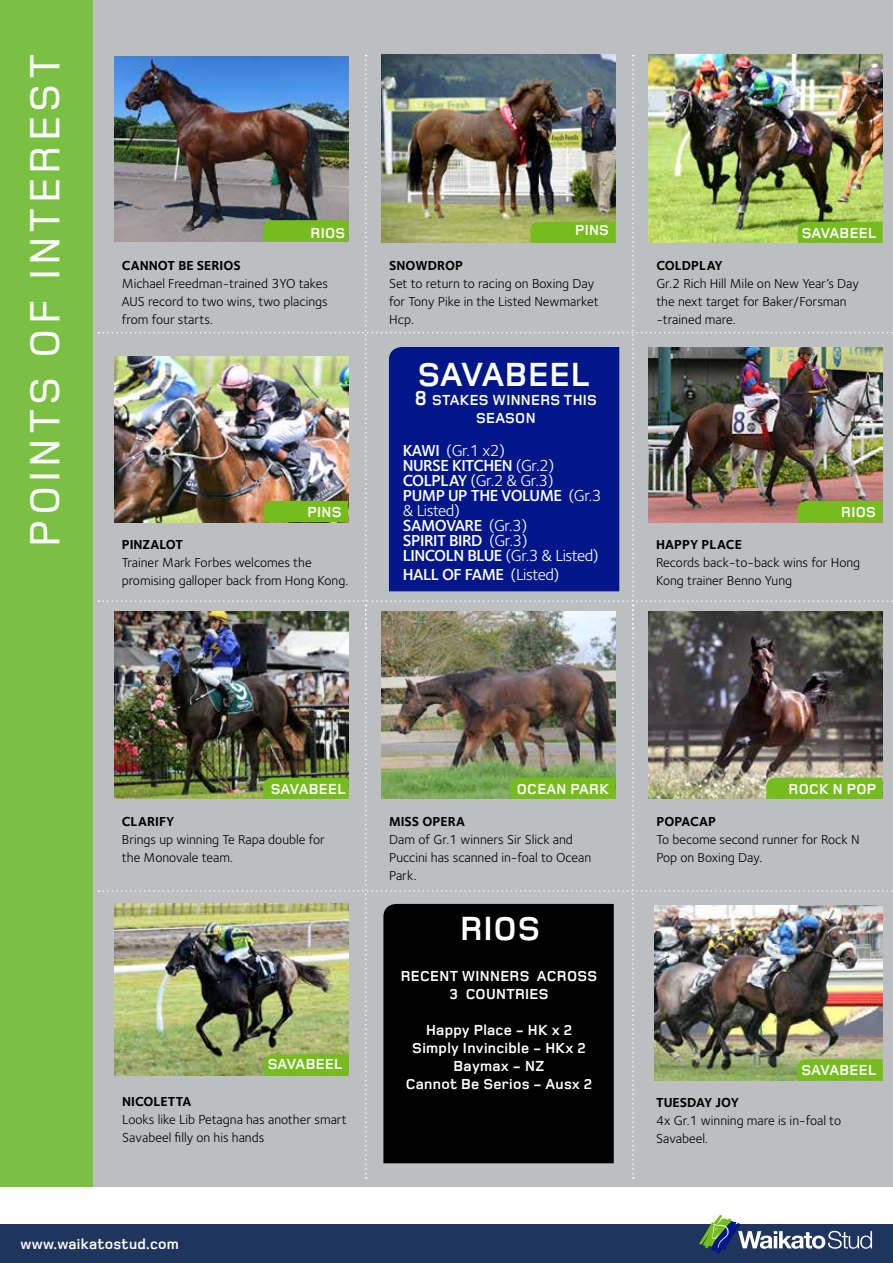
<style>
.page{position:relative;width:893px;height:1263px;background:#fff}
.page>*{position:absolute;margin:0;border:0;box-sizing:border-box;transform-origin:0 0}
.t1{font:500 43.5px "Foundry Monoline";letter-spacing:.095em;color:#fff}
.t2{font:700 34.5px "Foundry Monoline";letter-spacing:.02em;color:#fff}
.t3{font:600 16.5px/15px "Foundry Sterling";letter-spacing:-.03em;color:#fff}
.t4{font:700 15px/18px "Foundry Monoline";letter-spacing:.02em;color:#fff;text-align:center}
.t5{font:13.5px/18px "Foundry Sterling";color:#000}
.t6{font:700 13.5px "Foundry Sterling";color:#000}
.s1{font-size:21px}
.s2{font-weight:400}
</style>
<div class="page">
<div style="left:0;top:1224px;width:893px;height:39px;background:#1f355e"></div>
<svg style="left:699px;top:1215px;width:173px;height:39px"></svg>
<div style="left:92px;top:0;width:801px;height:1187px;background:#bcbec0"></div>
<div style="left:0;top:0;width:92px;height:1187px;background:#7ac143"></div>
<img style="left:99px;top:55px;width:794px;height:1124px">
<div style="left:383px;top:904px;width:231px;height:259px;background:#000"></div>
<h1 class="t1" style="left:22px;top:547px;width:493px;rotate:-90deg">POINTS OF INTEREST</h1>
<p class="t4" style="left:311px;top:224px;width:36px">RIOS</p>
<p class="t4" style="left:575px;top:221px;width:35px">PINS</p>
<p class="t4" style="left:802px;top:224px;width:76px">SAVABEEL</p>
<p class="t6" style="left:122px;top:257px;width:120px">CANNOT BE SERIOS</p>
<p class="t5" style="left:122px;top:274px;width:208px;text-align:justify">Michael Freedman-trained 3YO takes AUS record to two wins, two placings from four starts.</p>
<p class="t6" style="left:389px;top:257px;width:76px">SNOWDROP</p>
<p class="t5" style="left:389px;top:274px;width:211px">Set to return to racing on Boxing Day for Tony Pike in the Listed Newmarket<br>Hcp.</p>
<p class="t6" style="left:656px;top:257px;width:68px">COLDPLAY</p>
<p class="t5" style="left:656px;top:274px;width:204px">Gr.2 Rich Hill Mile on New Year’s Day the next target for Baker/Forsman -trained mare.</p>
<h2 class="t2" style="left:418px;top:356px;width:173px">SAVABEEL</h2>
<p class="t4" style="left:308px;top:503px;width:35px">PINS</p>
<p class="t6" style="left:122px;top:536px;width:63px">PINZALOT</p>
<p class="t5" style="left:122px;top:554px;width:228px">Trainer Mark Forbes welcomes the promising galloper back from Hong Kong.</p>
<p class="t4" style="left:415px;top:392px;width:184px"><span class="s1">8</span> STAKES WINNERS THIS<br>SEASON</p>
<p class="t3" style="left:403px;top:444px;width:200px">KAWI <span class="s2">(Gr.1 x2)<br></span>NURSE KITCHEN <span class="s2">(Gr.2)<br></span>COLPLAY <span class="s2">(Gr.2 &amp; Gr.3)<br></span>PUMP UP THE VOLUME <span class="s2">(Gr.3 &amp; Listed)<br></span>SAMOVARE <span class="s2">(Gr.3)<br></span>SPIRIT BIRD <span class="s2">(Gr.3)<br></span>LINCOLN BLUE <span class="s2">(Gr.3 &amp; Listed)</span></p>
<p class="t3" style="left:403px;top:567px;width:158px">HALL OF FAME <span class="s2">(Listed)</span></p>
<p class="t4" style="left:841px;top:503px;width:36px">RIOS</p>
<p class="t6" style="left:656px;top:536px;width:87px">HAPPY PLACE</p>
<p class="t5" style="left:656px;top:554px;width:206px">Records back-to-back wins for Hong<br>Kong trainer Benno Yung</p>
<p class="t4" style="left:271px;top:780px;width:76px">SAVABEEL</p>
<p class="t6" style="left:122px;top:813px;width:54px">CLARIFY</p>
<p class="t5" style="left:122px;top:830px;width:204px">Brings up winning Te Rapa double for the Monovale team.</p>
<p class="t4" style="left:268px;top:1055px;width:76px">SAVABEEL</p>
<p class="t6" style="left:122px;top:1093px;width:71px">NICOLETTA</p>
<p class="t5" style="left:122px;top:1111px;width:226px">Looks like Lib Petagna has another smart<br>Savabeel filly on his hands</p>
<p class="t4" style="left:20px;top:1235px;width:160px">www.waikatostud.com</p>
<p class="t4" style="left:517px;top:780px;width:94px">OCEAN PARK</p>
<p class="t6" style="left:389px;top:813px;width:77px">MISS OPERA</p>
<p class="t5" style="left:389px;top:830px;width:203px">Dam of Gr.1 winners Sir Slick and<br>Puccini has scanned in-foal to Ocean<br>Park.</p>
<h2 class="t2" style="left:460px;top:910px;width:81px">RIOS</h2>
<p class="t4" style="left:401px;top:967px;width:198px">RECENT WINNERS ACROSS<br>3 COUNTRIES</p>
<p class="t4" style="left:406px;top:1021px;width:188px">Happy Place - HK x 2<br>Simply Invincible - HKx 2<br>Baymax - NZ<br>Cannot Be Serios - Ausx 2</p>
<p class="t4" style="left:788px;top:780px;width:89px">ROCK N POP</p>
<p class="t6" style="left:656px;top:813px;width:61px">POPACAP</p>
<p class="t5" style="left:656px;top:830px;width:205px">To become second runner for Rock N<br>Pop on Boxing Day.</p>
<p class="t4" style="left:801px;top:1061px;width:76px">SAVABEEL</p>
<p class="t6" style="left:656px;top:1095px;width:84px">TUESDAY JOY</p>
<p class="t5" style="left:656px;top:1112px;width:186px">4x Gr.1 winning mare is in-foal to<br>Savabeel.</p>
</div>
